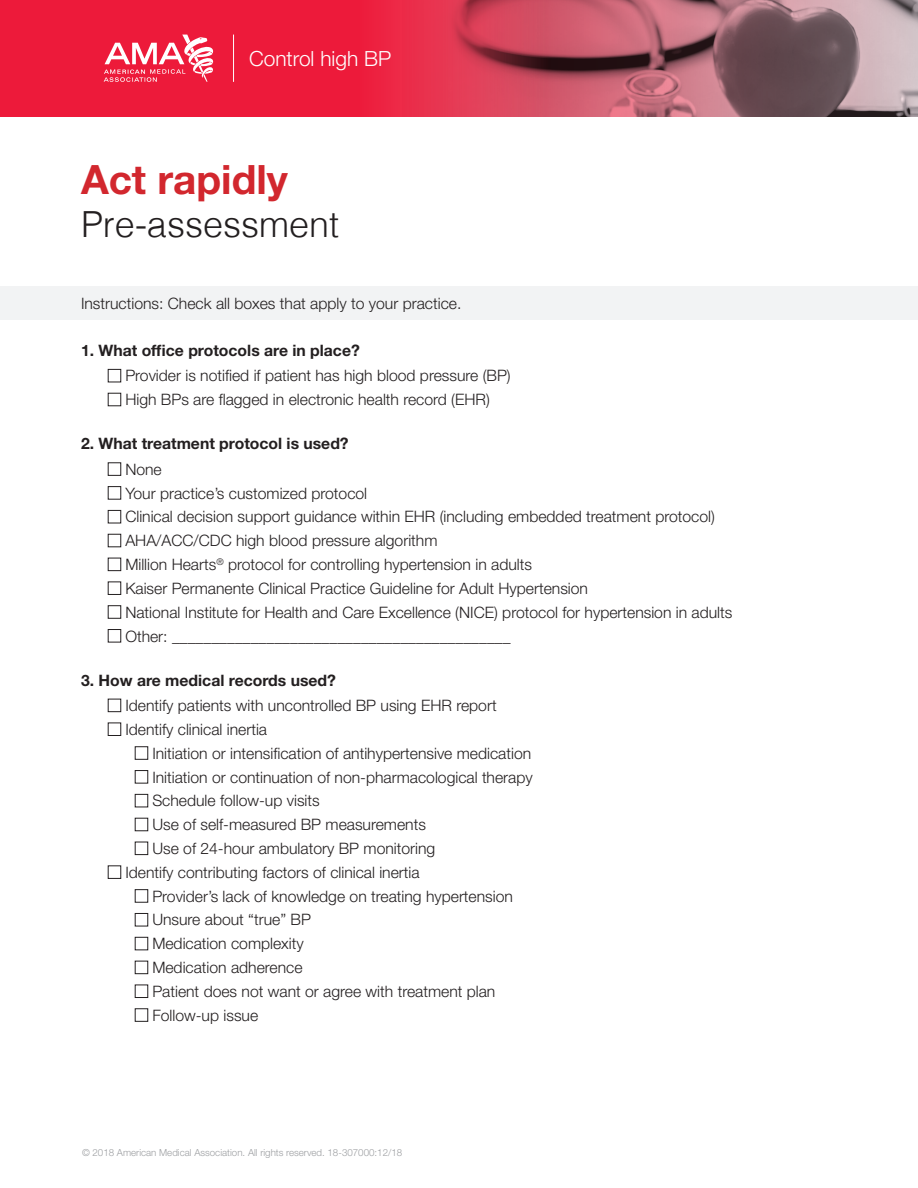
<style>
.page{position:relative;width:918px;height:1188px;background:#fff}
.page>*{position:absolute;margin:0;border:0;box-sizing:border-box;transform-origin:0 0}
.t1{font:700 40.5px "Helvetica Neue LT Std";color:#d2272e}
.t2{font:300 36px "Helvetica";color:#231f20}
.t3{font:300 20.85px "Helvetica Neue LT Std";color:#fff}
.body_copy{font:300 15.75px "Helvetica Neue LT Std";color:#231f20}
.body_copy-2{font:700 15.75px "Helvetica Neue LT Std";color:#231f20}
.xBody{font:300 9.75px "Helvetica Neue LT Std";color:#9d9fa2}
</style>
<div class="page">
<div style="left:0;top:286px;width:918px;height:34px;background:#f2f3f4"></div>
<div style="left:108px;top:369px;width:13px;height:13px;border:1px solid #231f20"></div>
<div style="left:108px;top:393px;width:13px;height:13px;border:1px solid #231f20"></div>
<div style="left:108px;top:463px;width:13px;height:13px;border:1px solid #231f20"></div>
<div style="left:108px;top:486px;width:13px;height:13px;border:1px solid #231f20"></div>
<div style="left:108px;top:510px;width:13px;height:13px;border:1px solid #231f20"></div>
<div style="left:108px;top:534px;width:13px;height:13px;border:1px solid #231f20"></div>
<div style="left:108px;top:558px;width:13px;height:13px;border:1px solid #231f20"></div>
<div style="left:108px;top:582px;width:13px;height:13px;border:1px solid #231f20"></div>
<div style="left:108px;top:606px;width:13px;height:12px;border:1px solid #231f20"></div>
<div style="left:108px;top:629px;width:13px;height:13px;border:1px solid #231f20"></div>
<div style="left:108px;top:699px;width:13px;height:13px;border:1px solid #231f20"></div>
<div style="left:108px;top:723px;width:13px;height:13px;border:1px solid #231f20"></div>
<div style="left:135px;top:747px;width:13px;height:13px;border:1px solid #231f20"></div>
<div style="left:135px;top:770px;width:13px;height:13px;border:1px solid #231f20"></div>
<div style="left:135px;top:794px;width:13px;height:13px;border:1px solid #231f20"></div>
<div style="left:135px;top:818px;width:13px;height:13px;border:1px solid #231f20"></div>
<div style="left:135px;top:842px;width:13px;height:13px;border:1px solid #231f20"></div>
<div style="left:108px;top:866px;width:13px;height:13px;border:1px solid #231f20"></div>
<div style="left:135px;top:889px;width:13px;height:13px;border:1px solid #231f20"></div>
<div style="left:135px;top:913px;width:13px;height:13px;border:1px solid #231f20"></div>
<div style="left:135px;top:937px;width:13px;height:13px;border:1px solid #231f20"></div>
<div style="left:135px;top:961px;width:13px;height:13px;border:1px solid #231f20"></div>
<div style="left:135px;top:985px;width:13px;height:13px;border:1px solid #231f20"></div>
<div style="left:135px;top:1009px;width:13px;height:13px;border:1px solid #231f20"></div>
<div style="left:0;top:0;width:918px;height:117px;background:#ed1a3a"></div>
<svg style="left:104px;top:35px;width:109px;height:47px"></svg>
<hr style="left:233px;top:35px;width:1px;height:47px;background:#fff">
<img style="left:403px;top:0;width:515px;height:117px">
<p class="t3" style="left:249px;top:46px;width:144px">Control high BP</p>
<p class="t1" style="left:81px;top:155px;width:208px">Act rapidly</p>
<p class="t2" style="left:81px;top:194px;width:260px">Pre-assessment</p>
<p class="body_copy" style="left:81px;top:293px;width:382px">Instructions: Check all boxes that apply to your practice.</p>
<p class="body_copy-2" style="left:81px;top:341px;width:280px">1. What office protocols are in place?</p>
<p class="body_copy" style="left:125px;top:366px;width:387px">Provider is notified if patient has high blood pressure (BP)</p>
<p class="body_copy" style="left:125px;top:390px;width:366px">High BPs are flagged in electronic health record (EHR)</p>
<p class="body_copy-2" style="left:81px;top:434px;width:269px">2. What treatment protocol is used?</p>
<p class="body_copy" style="left:125px;top:460px;width:38px">None</p>
<p class="body_copy" style="left:125px;top:483px;width:243px">Your practice’s customized protocol</p>
<p class="body_copy" style="left:125px;top:507px;width:591px">Clinical decision support guidance within EHR (including embedded treatment protocol)</p>
<p class="body_copy" style="left:125px;top:531px;width:314px">AHA/ACC/CDC high blood pressure algorithm</p>
<p class="body_copy" style="left:125px;top:555px;width:408px">Million Hearts<sup>®</sup> protocol for controlling hypertension in adults</p>
<p class="body_copy" style="left:125px;top:579px;width:464px">Kaiser Permanente Clinical Practice Guideline for Adult Hypertension</p>
<p class="body_copy" style="left:125px;top:602px;width:609px">National Institute for Health and Care Excellence (NICE) protocol for hypertension in adults</p>
<p class="body_copy" style="left:125px;top:626px;width:387px">Other: ___________________________________________</p>
<p class="body_copy-2" style="left:81px;top:670px;width:256px">3. How are medical records used?</p>
<p class="body_copy" style="left:125px;top:696px;width:373px">Identify patients with uncontrolled BP using EHR report</p>
<p class="body_copy" style="left:125px;top:720px;width:143px">Identify clinical inertia</p>
<p class="body_copy" style="left:152px;top:744px;width:380px">Initiation or intensification of antihypertensive medication</p>
<p class="body_copy" style="left:152px;top:767px;width:382px">Initiation or continuation of non-pharmacological therapy</p>
<p class="body_copy" style="left:152px;top:791px;width:169px">Schedule follow-up visits</p>
<p class="body_copy" style="left:152px;top:815px;width:275px">Use of self-measured BP measurements</p>
<p class="body_copy" style="left:152px;top:839px;width:284px">Use of 24-hour ambulatory BP monitoring</p>
<p class="body_copy" style="left:125px;top:863px;width:296px">Identify contributing factors of clinical inertia</p>
<p class="body_copy" style="left:152px;top:886px;width:362px">Provider’s lack of knowledge on treating hypertension</p>
<p class="body_copy" style="left:152px;top:910px;width:160px">Unsure about “true” BP</p>
<p class="body_copy" style="left:152px;top:934px;width:153px">Medication complexity</p>
<p class="body_copy" style="left:152px;top:958px;width:152px">Medication adherence</p>
<p class="body_copy" style="left:152px;top:982px;width:345px">Patient does not want or agree with treatment plan</p>
<p class="body_copy" style="left:152px;top:1006px;width:107px">Follow-up issue</p>
<p class="xBody" style="left:82px;top:1146px;width:322px">© 2018 American Medical Association. All rights reserved. 18-307000:12/18</p>
</div>
